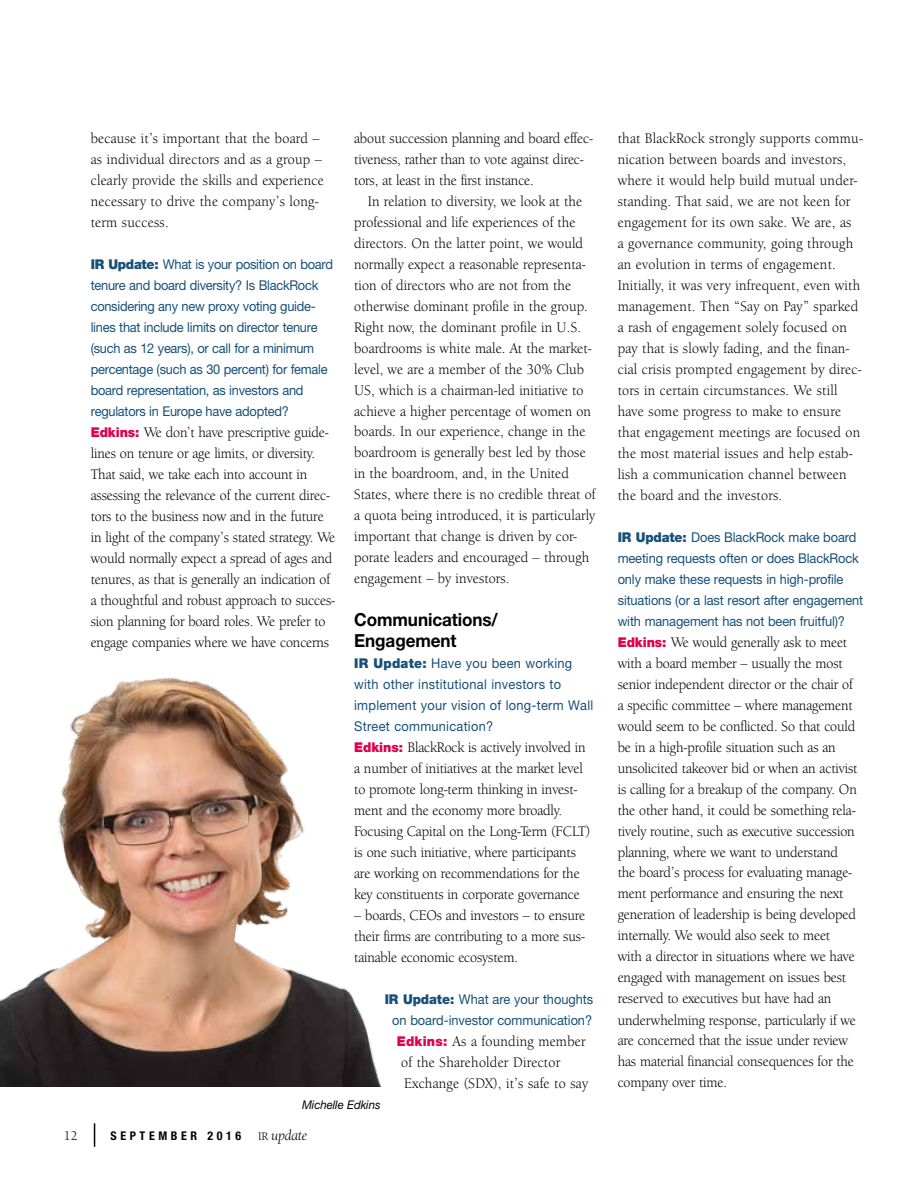
<style>
.page{position:relative;width:918px;height:1188px;background:#fff}
.page>*{position:absolute;margin:0;border:0;box-sizing:border-box;transform-origin:0 0}
.t1{font:700 18px/21px "Helvetica Neue LT Pro";letter-spacing:-.005em;color:#000;scale:.95 1}
.t2{font:15px/21px "Berkeley Oldstyle IT Cby BT";letter-spacing:-.005em;color:#000;scale:.95 1}
.t3{font:15px/21px "Berkeley Oldstyle IT Cby BT";letter-spacing:.02em;color:#000;scale:.95 1}
.t4{font:italic 15px "Berkeley Oldstyle IT Cby BT";letter-spacing:-.01em;color:#000}
.t5{font:13.5px/21px "Helvetica Neue LT Pro";letter-spacing:-.01em;color:#175078;scale:.95 1}
.t6{font:13.5px/21px "Helvetica Neue LT Pro";letter-spacing:.02em;color:#175078;scale:.95 1}
.t7{font:13.5px "Berkeley Oldstyle IT Cby BT";color:#000}
.t8{font:italic 12px "Helvetica Neue LT Pro";letter-spacing:-.005em;color:#000;scale:.95 1}
.t9{font:700 condensed 12px "Helvetica Neue LT Pro";letter-spacing:.3em;color:#000}
.s1{font-weight:900}
.s2{font-family:"Helvetica Neue LT Pro";font-weight:900;font-size:13.5px;color:#e1004d}
.s3{font-style:normal;font-size:12px}
</style>
<div class="page">
<svg style="left:94px;top:1123px;width:1px;height:24px"></svg>
<img style="left:0;top:677px;width:381px;height:410px">
<p class="t3" style="left:91px;top:127px;width:247px">because it’s important that the board – as individual directors and as a group – clearly provide the skills and experience necessary to drive the company’s long&shy;term success.</p>
<p class="t5" style="left:91px;top:253px;width:257px"><span class="s1">IR Update:</span> What is your position on board tenure and board diversity? Is BlackRock considering any new proxy voting guide&shy;lines that include limits on director tenure (such as 12 years), or call for a minimum percentage (such as 30 percent) for female board representation, as investors and regulators in Europe have adopted?</p>
<p class="t2" style="left:91px;top:421px;width:259px"><span class="s2">Edkins:</span> We don’t have prescriptive guide&shy;lines on tenure or age limits, or diversity.<br>That said, we take each into account in assessing the relevance of the current direc&shy;tors to the business now and in the future in light of the company’s stated strategy. We would normally expect a spread of ages and tenures, as that is generally an indication of a thoughtful and robust approach to succes&shy;sion planning for board roles. We prefer to engage companies where we have concerns</p>
<p class="t2" style="left:354px;top:127px;width:253px">about succession planning and board effec&shy;tiveness, rather than to vote against direc&shy;tors, at least in the first instance.</p>
<p class="t2" style="left:354px;top:190px;width:255px;text-indent:13px">In relation to diversity, we look at the professional and life experiences of the directors. On the latter point, we would normally expect a reasonable representa&shy;tion of directors who are not from the otherwise dominant profile in the group.<br>Right now, the dominant profile in U.S. boardrooms is white male. At the market&shy;level, we are a member of the 30% Club US, which is a chairman-led initiative to achieve a higher percentage of women on boards. In our experience, change in the boardroom is generally best led by those in the boardroom, and, in the United States, where there is no credible threat of a quota being introduced, it is particularly important that change is driven by cor&shy;porate leaders and encouraged – through engagement – by investors.</p>
<p class="t1" style="left:354px;top:608px;width:153px">Communications/<br>Engagement</p>
<p class="t6" style="left:354px;top:652px;width:253px"><span class="s1">IR Update:</span> Have you been working with other institutional investors to implement your vision of long-term Wall Street communication?</p>
<p class="t2" style="left:354px;top:736px;width:250px"><span class="s2">Edkins:</span> BlackRock is actively involved in a number of initiatives at the market level to promote long-term thinking in invest&shy;ment and the economy more broadly.<br>Focusing Capital on the Long-Term (FCLT) is one such initiative, where participants are working on recommendations for the key constituents in corporate governance</p>
<p class="t2" style="left:354px;top:904px;width:245px;text-align:justify">– boards, CEOs and investors – to ensure their firms are contributing to a more sus&shy;tainable economic ecosystem.</p>
<p class="t5" style="left:385px;top:988px;width:221px;text-align:center"><span class="s1">IR Update:</span> What are your thoughts on board-investor communication?</p>
<p class="t3" style="left:401px;top:1030px;width:198px;text-indent:-5px"><span class="s2">Edkins:</span> As a founding member of the Shareholder Director<br>Exchange (SDX), it’s safe to say</p>
<p class="t8" style="left:302px;top:1097px;width:84px">Michelle Edkins</p>
<p class="t7" style="left:64px;top:1128px;width:15px">12</p>
<p class="t9" style="left:111px;top:1128px;width:132px">SEPTEMBER 2016</p>
<p class="t4" style="left:258px;top:1126px;width:51px"><span class="s3">IR</span> update</p>
<p class="t3" style="left:618px;top:127px;width:260px">that BlackRock strongly supports commu&shy;nication between boards and investors, where it would help build mutual under&shy;standing. That said, we are not keen for engagement for its own sake. We are, as<br>a governance community, going through an evolution in terms of engagement.<br>Initially, it was very infrequent, even with management. Then “Say on Pay” sparked a rash of engagement solely focused on pay that is slowly fading, and the finan&shy;cial crisis prompted engagement by direc&shy;tors in certain circumstances. We still have some progress to make to ensure that engagement meetings are focused on the most material issues and help estab&shy;lish a communication channel between the board and the investors.</p>
<p class="t5" style="left:618px;top:526px;width:260px"><span class="s1">IR Update:</span> Does BlackRock make board meeting requests often or does BlackRock only make these requests in high-profile situations (or a last resort after engagement with management has not been fruitful)?</p>
<p class="t2" style="left:618px;top:631px;width:254px"><span class="s2">Edkins:</span> We would generally ask to meet with a board member – usually the most senior independent director or the chair of a specific committee – where management would seem to be conflicted. So that could be in a high-profile situation such as an unsolicited takeover bid or when an activist is calling for a breakup of the company. On the other hand, it could be something rela&shy;tively routine, such as executive succession planning, where we want to understand the board’s process for evaluating manage&shy;ment performance and ensuring the next generation of leadership is being developed internally. We would also seek to meet with a director in situations where we have engaged with management on issues best reserved to executives but have had an underwhelming response, particularly if we are concerned that the issue under review has material financial consequences for the company over time.</p>
</div>
